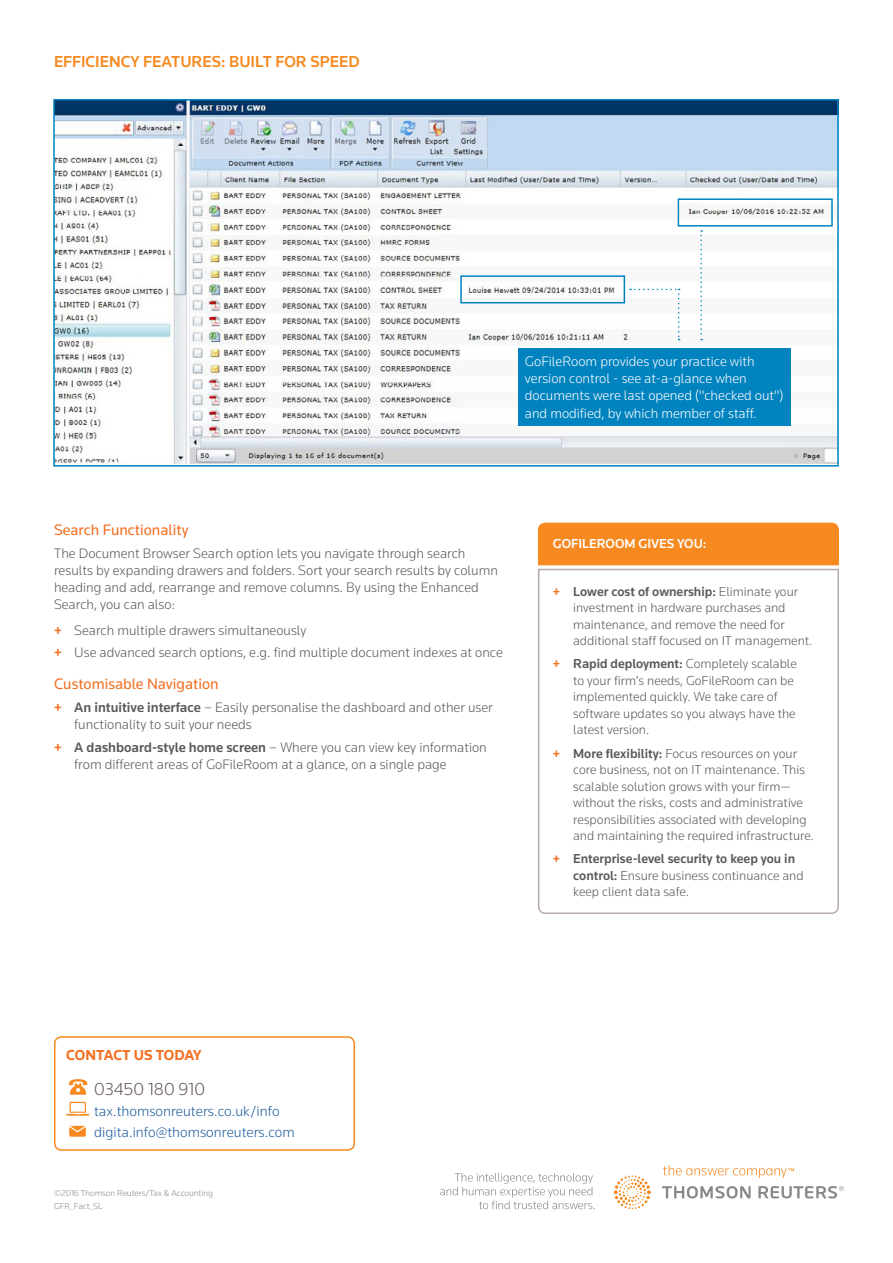
<style>
.page{position:relative;width:893px;height:1263px;background:#fff}
.page>*{position:absolute;margin:0;border:0;box-sizing:border-box;transform-origin:0 0}
.t1{font:300 18px "Knowledge";color:#60534f}
.t2{font:500 16.5px "Knowledge";color:#f6891f}
.t3{font:15.75px "Knowledge";color:#f36f21}
.t4{font:300 15px/20.4px "Knowledge";color:#215e9e}
.t5{font:700 15px "Knowledge";letter-spacing:-.005em;color:#f36f21}
.t6{font:300 14.25px/17.2px "Knowledge";color:#58595b}
.t7{font:300 14.25px/17.2px "Knowledge";color:#fff}
.t8{font:300 13.5px/16.5px "Knowledge";color:#58595b}
.t9{font:500 13.5px "Knowledge";color:#fff}
.t10{font:300 9px/13.2px "Knowledge";color:#86888a}
.s1{font-weight:500;color:#f36f21}
.s2{font-weight:500}
</style>
<div class="page">
<svg style="left:440px;top:1165px;width:404px;height:44px"></svg>
<svg style="left:68px;top:1079px;width:20px;height:16px"></svg>
<svg style="left:66px;top:1102px;width:23px;height:14px"></svg>
<svg style="left:69px;top:1126px;width:17px;height:11px"></svg>
<div style="left:54px;top:1036px;width:301px;height:115px;border:2px solid #f6891f;border-radius:7px"></div>
<div style="left:538px;top:522px;width:301px;height:44px;background:#f6891f"></div>
<svg style="left:538px;top:568px;width:301px;height:346px"></svg>
<img style="left:56px;top:102px;width:780px;height:361px">
<div style="left:53px;top:99px;width:786px;height:367px;border:2px solid #0083bf"></div>
<div style="left:518px;top:348px;width:272px;height:77px;background:#0083bf"></div>
<div style="left:460px;top:275px;width:165px;height:28px;border:2px solid #0083bf"></div>
<div style="left:678px;top:198px;width:155px;height:29px;border:2px solid #0083bf"></div>
<svg style="left:630px;top:289px;width:50px;height:51px"></svg>
<svg style="left:700px;top:230px;width:2px;height:110px"></svg>
<p class="t2" style="left:54px;top:51px;width:307px">EFFICIENCY FEATURES: BUILT FOR SPEED</p>
<p class="t7" style="left:525px;top:352px;width:260px">GoFileRoom provides your practice with version control - see at-a-glance when documents were last opened ("checked out") and modified, by which member of staff.</p>
<p class="t3" style="left:54px;top:520px;width:136px">Search Functionality</p>
<p class="t6" style="left:54px;top:544px;width:445px">The Document Browser Search option lets you navigate through search results by expanding drawers and folders. Sort your search results by column heading and add, rearrange and remove columns. By using the Enhanced Search, you can also:</p>
<p class="t6" style="left:54px;top:618px;width:450px;line-height:22.6px"><span class="s1">+</span> Search multiple drawers simultaneously<br><span class="s1">+</span> Use advanced search options, e.g. find multiple document indexes at once</p>
<p class="t3" style="left:54px;top:674px;width:166px">Customisable Navigation</p>
<p class="t6" style="left:74px;top:698px;width:420px;text-indent:-20px"><span class="s1">+</span> <span class="s2">An intuitive interface</span> – Easily personalise the dashboard and other user functionality to suit your needs</p>
<p class="t6" style="left:74px;top:738px;width:414px;text-indent:-20px"><span class="s1">+</span> <span class="s2">A dashboard-style home screen</span> – Where you can view key information from different areas of GoFileRoom at a glance, on a single page</p>
<p class="t9" style="left:553px;top:535px;width:155px">GOFILEROOM GIVES YOU:</p>
<p class="t8" style="left:573px;top:583px;width:241px;text-indent:-20px"><span class="s1">+</span> <span class="s2">Lower cost of ownership:</span> Eliminate your investment in hardware purchases and maintenance, and remove the need for additional staff focused on IT management.</p>
<p class="t8" style="left:573px;top:655px;width:225px;text-indent:-20px"><span class="s1">+</span> <span class="s2">Rapid deployment:</span> Completely scalable to your firm’s needs, GoFileRoom can be implemented quickly. We take care of software updates so you always have the latest version.</p>
<p class="t8" style="left:573px;top:745px;width:243px;text-indent:-20px"><span class="s1">+</span> <span class="s2">More flexibility:</span> Focus resources on your core business, not on IT maintenance. This scalable solution grows with your firm— without the risks, costs and administrative responsibilities associated with developing and maintaining the required infrastructure.</p>
<p class="t8" style="left:573px;top:850px;width:232px;text-indent:-20px"><span class="s1">+</span> <span class="s2">Enterprise-level security to keep you in control:</span> Ensure business continuance and keep client data safe.</p>
<p class="t5" style="left:66px;top:1046px;width:137px">CONTACT US TODAY</p>
<h1 class="t1" style="left:94px;top:1077px;width:112px">03450 180 910</h1>
<p class="t4" style="left:94px;top:1101px;width:202px">tax.thomsonreuters.co.uk/info digita.info@thomsonreuters.com</p>
<p class="t10" style="left:54px;top:1186px;width:161px">©2016 Thomson Reuters/Tax &amp; Accounting<br>GFR_Fact_SL</p>
</div>
